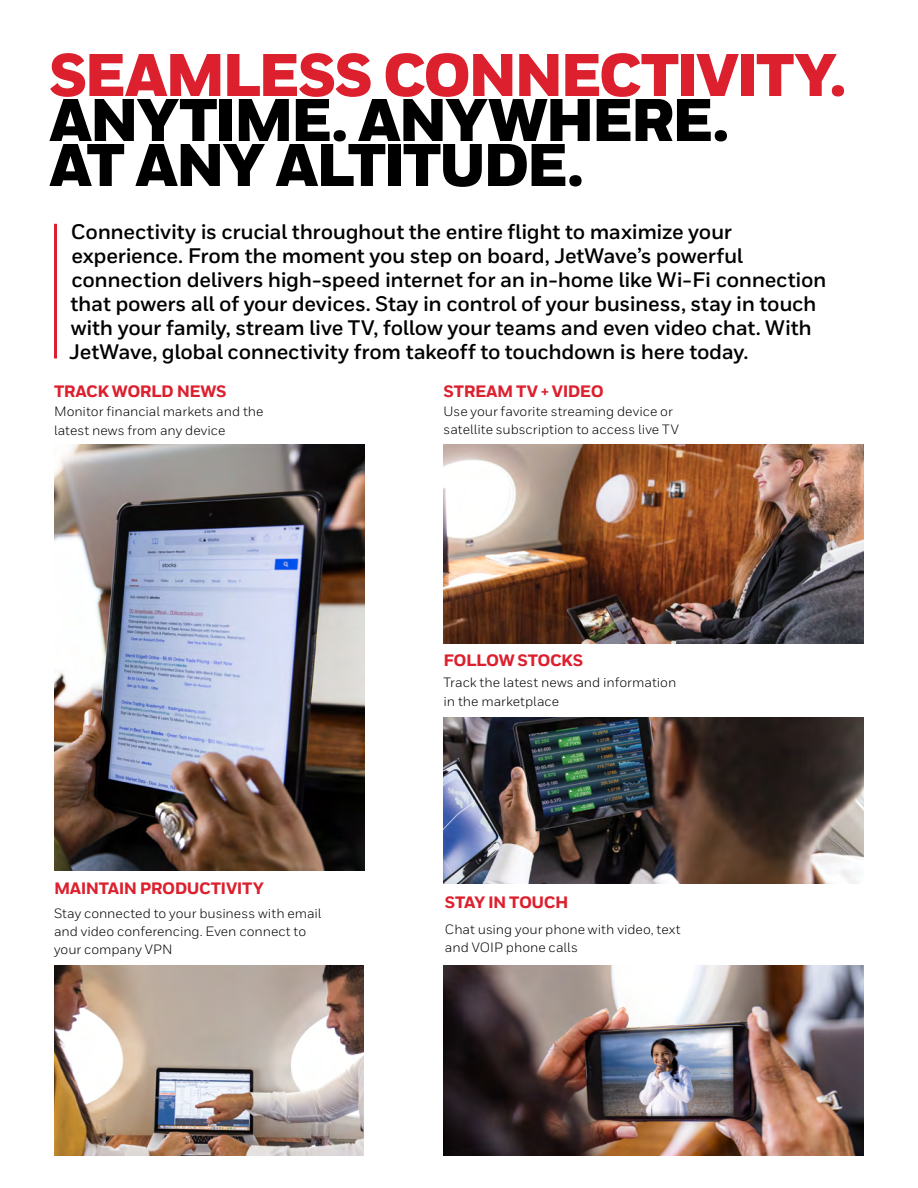
<style>
.page{position:relative;width:918px;height:1188px;background:#fff}
.page>*{position:absolute;margin:0;border:0;box-sizing:border-box;transform-origin:0 0}
.t1{font:900 60px/45px "Honeywell Sans";letter-spacing:-.045em;color:#000}
.t2{font:900 60px "Honeywell Sans";letter-spacing:-.045em;color:#dc202e}
.t3{font:700 21px/24px "Honeywell Sans";letter-spacing:-.015em;color:#000}
.t4{font:800 16.5px "Honeywell Sans";letter-spacing:-.03em;color:#dc202e}
.t5{font:13.5px/18px "Honeywell Sans";color:#000}
</style>
<div class="page">
<hr style="left:54px;top:224px;width:3px;height:134px;background:#dc202e">
<img style="left:54px;top:445px;width:310px;height:425px">
<img style="left:444px;top:445px;width:420px;height:198px">
<img style="left:444px;top:718px;width:420px;height:165px">
<img style="left:54px;top:966px;width:310px;height:189px">
<img style="left:443px;top:965px;width:421px;height:190px">
<h1 class="t2" style="left:49px;top:38px;width:799px">SEAMLESS CONNECTIVITY.</h1>
<h1 class="t1" style="left:49px;top:100px;width:681px">ANYTIME. ANYWHERE.<br>AT ANY ALTITUDE.</h1>
<p class="t3" style="left:69px;top:220px;width:759px">Connectivity is crucial throughout the entire flight to maximize your experience. From the moment you step on board, JetWave’s powerful connection delivers high-speed internet for an in-home like Wi-Fi connection that powers all of your devices. Stay in control of your business, stay in touch with your family, stream live TV, follow your teams and even video chat. With JetWave, global connectivity from takeoff to touchdown is here today.</p>
<p class="t4" style="left:54px;top:381px;width:174px">TRACK WORLD NEWS</p>
<p class="t4" style="left:444px;top:381px;width:162px">STREAM TV + VIDEO</p>
<p class="t5" style="left:54px;top:401px;width:211px;line-height:19.5px">Monitor financial markets and the latest news from any device</p>
<p class="t5" style="left:444px;top:402px;width:237px">Use your favorite streaming device or satellite subscription to access live TV</p>
<p class="t4" style="left:444px;top:650px;width:141px">FOLLOW STOCKS</p>
<p class="t4" style="left:54px;top:878px;width:211px">MAINTAIN PRODUCTIVITY</p>
<p class="t5" style="left:54px;top:904px;width:269px">Stay connected to your business with email and video conferencing. Even connect to your company VPN</p>
<p class="t5" style="left:444px;top:672px;width:234px;line-height:19.5px">Track the latest news and information in the marketplace</p>
<p class="t4" style="left:445px;top:892px;width:125px">STAY IN TOUCH</p>
<p class="t5" style="left:445px;top:920px;width:237px">Chat using your phone with video, text and VOIP phone calls</p>
</div>
